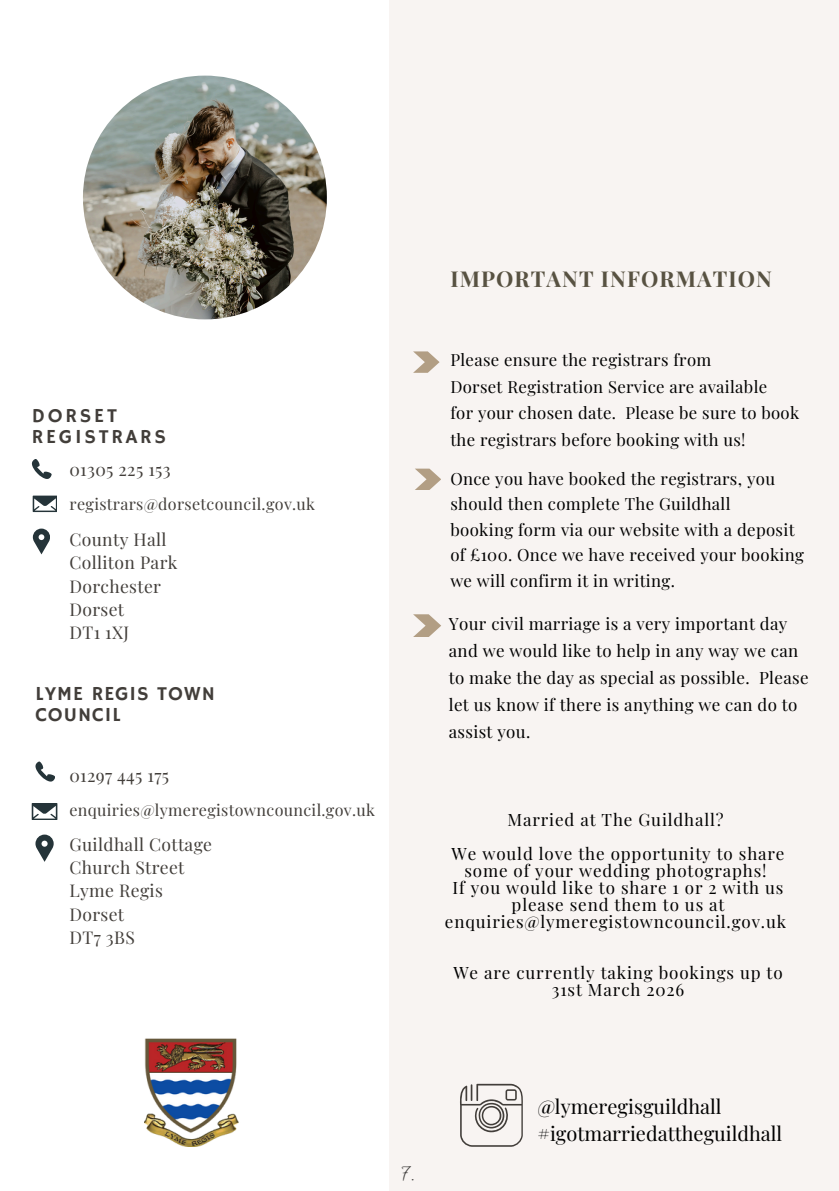
<style>
.page{position:relative;width:839px;height:1191px;background:#fff}
.page>*{position:absolute;margin:0;border:0;box-sizing:border-box;transform-origin:0 0}
.t1{font:22px "Eyesome Script";color:#3d3b3a}
.t2{font:700 21.8px "Playfair Display";letter-spacing:.05em;color:#585242}
.t3{font:20px/27px "Playfair Display";color:#000}
.t4{font:19.8px/21px "Hammersmith One";letter-spacing:.05em;color:#423e3a}
.t5{font:19.8px/21px "Hammersmith One";letter-spacing:.14em;color:#423e3a}
.t6{font:17.6px "Playfair Display";letter-spacing:.02em;color:#423e3a}
.t7{font:17px/17px "Playfair Display";letter-spacing:.05em;color:#000;text-align:center}
.t8{font:17px/27px "Playfair Display";letter-spacing:.02em;color:#000}
.t9{font:16.8px/25.6px "Playfair Display";letter-spacing:.02em;color:#000}
.t10{font:16px "Playfair Display";letter-spacing:.02em;color:#423e3a}
</style>
<div class="page">
<div style="left:0;top:0;width:838px;height:1191px;background:#f8f4f2"></div>
<div style="left:0;top:0;width:388px;height:1191px;background:#fff"></div>
<svg style="left:35px;top:762px;width:20px;height:19px"></svg>
<svg style="left:32px;top:803px;width:25px;height:17px"></svg>
<svg style="left:35px;top:835px;width:18px;height:27px"></svg>
<img style="left:83px;top:75px;width:244px;height:245px">
<svg style="left:32px;top:459px;width:19px;height:19px"></svg>
<svg style="left:33px;top:496px;width:24px;height:16px"></svg>
<svg style="left:33px;top:529px;width:16px;height:25px"></svg>
<svg style="left:413px;top:351px;width:26px;height:22px"></svg>
<svg style="left:415px;top:469px;width:26px;height:21px"></svg>
<svg style="left:413px;top:614px;width:28px;height:23px"></svg>
<svg style="left:460px;top:1084px;width:63px;height:63px"></svg>
<img style="left:145px;top:1038px;width:94px;height:108px">
<p class="t5" style="left:32px;top:406px;width:136px">DORSET<br>REGISTRARS</p>
<p class="t6" style="left:69px;top:457px;width:103px">01305 225 153</p>
<h1 class="t10" style="left:70px;top:493px;width:247px">registrars@dorsetcouncil.gov.uk</h1>
<p class="t6" style="left:69px;top:527px;width:99px">County Hall</p>
<p class="t6" style="left:69px;top:550px;width:109px">Colliton Park</p>
<p class="t6" style="left:69px;top:574px;width:93px">Dorchester</p>
<p class="t6" style="left:69px;top:597px;width:56px">Dorset</p>
<p class="t6" style="left:69px;top:620px;width:61px">DT1 1XJ</p>
<p class="t4" style="left:35px;top:685px;width:181px">LYME REGIS TOWN<br>COUNCIL</p>
<p class="t6" style="left:69px;top:763px;width:101px">01297 445 175</p>
<p class="t10" style="left:69px;top:799px;width:307px">enquiries@lymeregistowncouncil.gov.uk</p>
<p class="t6" style="left:69px;top:832px;width:144px">Guildhall Cottage</p>
<p class="t6" style="left:69px;top:855px;width:117px">Church Street</p>
<p class="t6" style="left:69px;top:878px;width:95px">Lyme Regis</p>
<p class="t6" style="left:69px;top:902px;width:56px">Dorset</p>
<p class="t6" style="left:69px;top:925px;width:67px">DT7 3BS</p>
<h2 class="t2" style="left:450px;top:263px;width:323px">IMPORTANT INFORMATION</h2>
<p class="t9" style="left:450px;top:346px;width:262px">Please ensure the registrars from</p>
<p class="t9" style="left:450px;top:373px;width:318px">Dorset Registration Service are available</p>
<p class="t9" style="left:450px;top:399px;width:350px;line-height:26.4px">for your chosen date. Please be sure to book the registrars before booking with us!</p>
<p class="t9" style="left:450px;top:465px;width:326px">Once you have booked the registrars, you should then complete The Guildhall</p>
<p class="t9" style="left:450px;top:516px;width:355px">booking form via our website with a deposit of £100. Once we have received your booking we will confirm it in writing.</p>
<p class="t8" style="left:449px;top:610px;width:361px">Your civil marriage is a very important day and we would like to help in any way we can to make the day as special as possible. Please let us know if there is anything we can do to assist you.</p>
<p class="t7" style="left:507px;top:810px;width:218px">Married at The Guildhall?</p>
<p class="t7" style="left:451px;top:844px;width:334px">We would love the opportunity to share some of your wedding photographs!</p>
<p class="t7" style="left:445px;top:878px;width:342px">If you would like to share 1 or 2 with us please send them to us at enquiries@lymeregistowncouncil.gov.uk</p>
<p class="t7" style="left:453px;top:963px;width:331px">We are currently taking bookings up to<br>31st March 2026</p>
<p class="t1" style="left:400px;top:1159px;width:16px">7.</p>
<h2 class="t3" style="left:537px;top:1093px;width:246px">@lymeregisguildhall #igotmarriedattheguildhall</h2>
</div>
